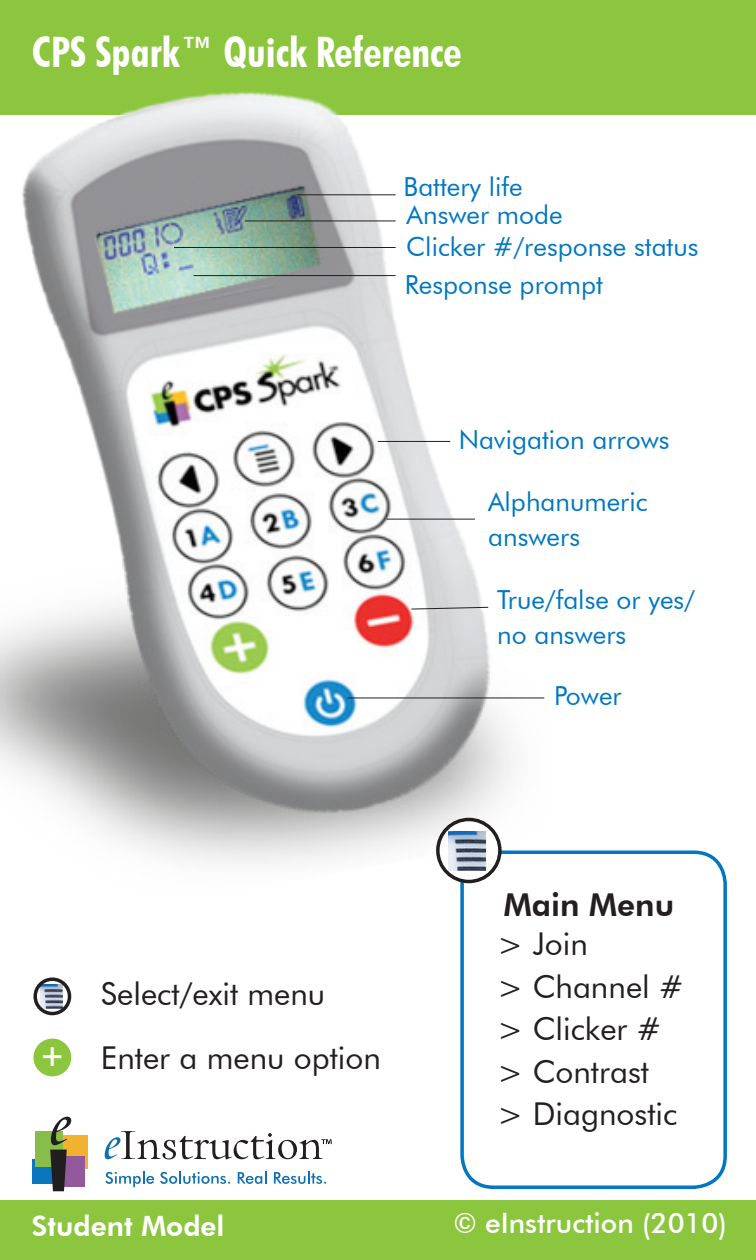
<style>
.page{position:relative;width:756px;height:1260px;background:#fff}
.page>*{position:absolute;margin:0;border:0;box-sizing:border-box;transform-origin:0 0}
.t1{font:700 condensed 42px "Futura BT";color:#fff}
.t2{font:31.5px/42.7px "Futura BT";color:#231f20}
.t3{font:800 31.5px "Futura BT";color:#231f20}
.t4{font:500 28px "Futura BT";color:#fff}
.t5{font:800 28px "Futura BT";color:#fff}
.t6{font:26.25px/35px "Futura BT";color:#0077c0}
</style>
<div class="page">
<div style="left:0;top:0;width:756px;height:114px;background:#8bc63e"></div>
<img style="left:0;top:91px;width:552px;height:793px">
<div style="left:0;top:1201px;width:756px;height:59px;background:#8bc63e"></div>
<div style="left:56px;top:1136px;width:32px;height:33px;background:#f1b32f"></div>
<div style="left:57px;top:1156px;width:28px;height:31px;background:#925a9c"></div>
<div style="left:32px;top:1160px;width:29px;height:24px;background:#0976bd"></div>
<div style="left:35px;top:1131px;width:27px;height:36px;background:#87bd48"></div>
<svg style="left:50px;top:1117px;width:21px;height:74px"></svg>
<svg style="left:106px;top:1171px;width:48px;height:16px"></svg>
<svg style="left:160px;top:1171px;width:70px;height:13px"></svg>
<svg style="left:238px;top:1171px;width:28px;height:13px"></svg>
<svg style="left:274px;top:1171px;width:52px;height:13px"></svg>
<svg style="left:105px;top:1131px;width:227px;height:29px"></svg>
<hr style="left:378px;top:441px;width:72px;height:1px;background:#231f20">
<hr style="left:387px;top:519px;width:88px;height:1px;background:#231f20">
<svg style="left:411px;top:606px;width:78px;height:4px"></svg>
<hr style="left:348px;top:697px;width:196px;height:2px;background:#231f20">
<div style="left:460px;top:850px;width:267px;height:339px;border:4px solid #0077c0;border-radius:31px"></div>
<hr style="left:194px;top:275px;width:202px;height:1px;background:#231f20">
<hr style="left:174px;top:247px;width:222px;height:1px;background:#231f20">
<hr style="left:245px;top:220px;width:151px;height:2px;background:#231f20">
<hr style="left:297px;top:194px;width:99px;height:1px;background:#231f20">
<img style="left:40px;top:984px;width:23px;height:24px">
<div style="left:33px;top:977px;width:38px;height:38px;border:4px solid #231f20;border-radius:50%"></div>
<div style="left:35px;top:1040px;width:35px;height:35px;background:#8bc63e;border-radius:50%"></div>
<div style="left:33px;top:1039px;width:38px;height:37px;border:4px solid #8bc63e;border-radius:50%"></div>
<svg style="left:438px;top:819px;width:62px;height:63px"></svg>
<div style="left:436px;top:818px;width:66px;height:65px;border:4px solid #231f20;border-radius:50%"></div>
<img style="left:448px;top:831px;width:38px;height:39px">
<svg style="left:43px;top:1042px;width:29px;height:29px"></svg>
<h1 class="t1" style="left:32px;top:27px;width:431px">CPS Spark™ Quick Reference</h1>
<p class="t6" style="left:404px;top:169px;width:121px">Battery life</p>
<p class="t6" style="left:407px;top:197px;width:158px">Answer mode</p>
<p class="t6" style="left:406px;top:229px;width:294px">Clicker #/response status</p>
<p class="t6" style="left:405px;top:267px;width:199px">Response prompt</p>
<p class="t6" style="left:459px;top:422px;width:212px">Navigation arrows</p>
<p class="t6" style="left:488px;top:484px;width:161px">Alphanumeric answers</p>
<p class="t6" style="left:497px;top:581px;width:200px">True/false or yes/ no answers</p>
<p class="t2" style="left:101px;top:972px;width:226px">Select/exit menu</p>
<p class="t2" style="left:101px;top:1036px;width:282px">Enter a menu option</p>
<p class="t6" style="left:554px;top:678px;width:69px">Power</p>
<p class="t3" style="left:504px;top:885px;width:172px">Main Menu</p>
<p class="t2" style="left:497px;top:922px;width:188px">&gt; Join<br>&gt; Channel # &gt; Clicker # &gt; Contrast<br>&gt; Diagnostic</p>
<p class="t5" style="left:32px;top:1209px;width:194px">Student Model</p>
<p class="t4" style="left:453px;top:1206px;width:275px">© eInstruction (2010)</p>
</div>
